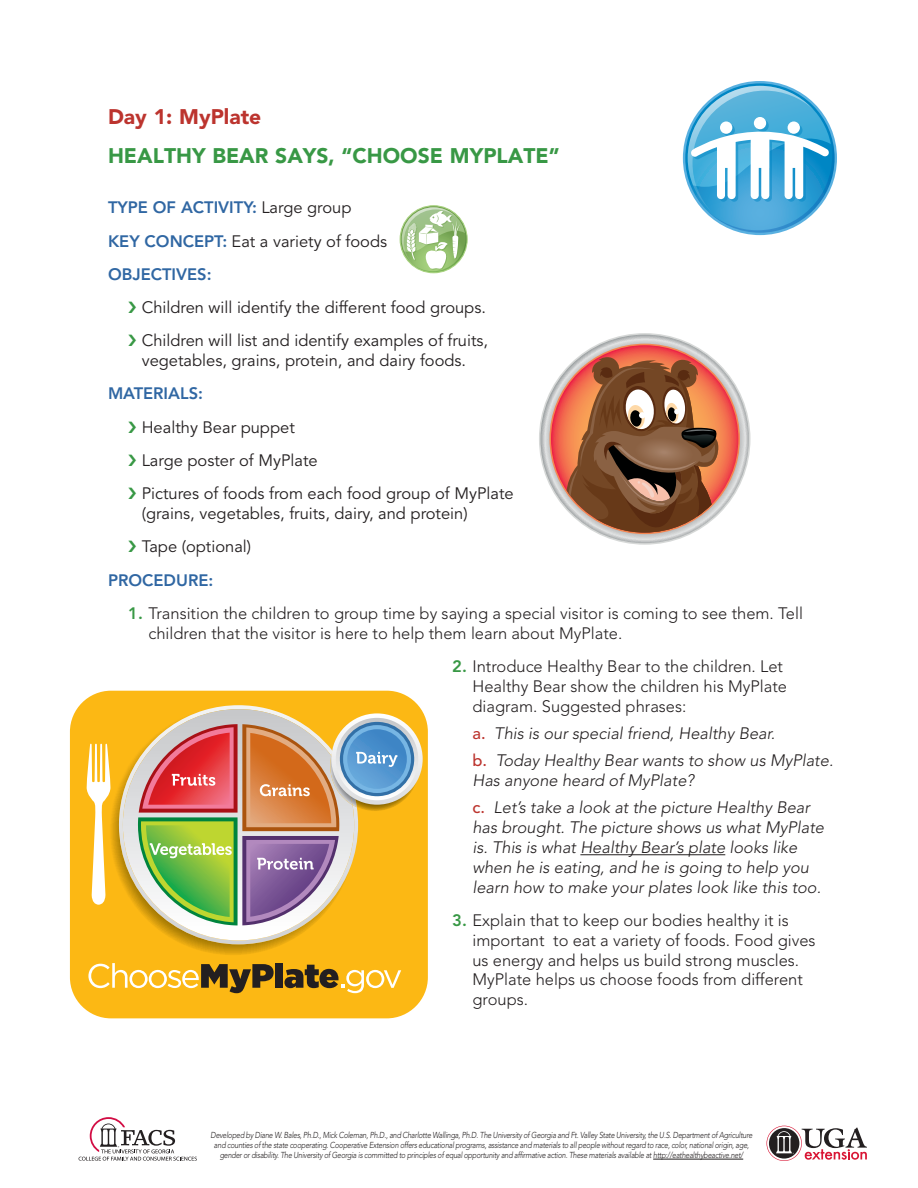
<style>
.page{position:relative;width:918px;height:1188px;background:#fff}
.page>*{position:absolute;margin:0;border:0;box-sizing:border-box;transform-origin:0 0}
.t1{font:900 21px "Avenir";color:#389845}
.t2{font:900 21px "Avenir";color:#bc342e}
.t3{font:300 16.5px/19.8px "Avenir";color:#231f20}
.t4{font:italic 300 16.5px/19.8px "Avenir";color:#231f20}
.t5{font:16.5px/33.3px "Avenir";color:#231f20}
.t6{font:800 16.5px/33.3px "Avenir";color:#3067a3}
.t7{font:italic 300 8.7px/10.4px "Avenir";letter-spacing:-.03em;color:#231f20;text-align:center;scale:.84 1}
.s1{font-weight:400;color:#231f20}
.s2{font-weight:800;color:#389845}
.s3{font-weight:500;font-style:normal;color:#bc342e}
</style>
<div class="page">
<hr style="left:653px;top:1159px;width:90px;height:1px;background:#231f20">
<svg style="left:767px;top:1126px;width:100px;height:35px"></svg>
<svg style="left:79px;top:1117px;width:118px;height:44px"></svg>
<hr style="left:580px;top:854px;width:145px;height:1px;background:#231f20">
<svg style="left:540px;top:335px;width:209px;height:208px"></svg>
<svg style="left:69px;top:690px;width:359px;height:329px;fill:#fcb814"></svg>
<svg style="left:110px;top:710px;width:240px;height:245px"></svg>
<svg style="left:87px;top:744px;width:24px;height:161px"></svg>
<svg style="left:119px;top:705px;width:239px;height:239px"></svg>
<svg style="left:123px;top:709px;width:231px;height:231px"></svg>
<svg style="left:331px;top:713px;width:92px;height:92px"></svg>
<svg style="left:88px;top:963px;width:186px;height:30px"></svg>
<div style="left:275px;top:963px;width:8px;height:25px;background:#231f20"></div>
<svg style="left:284px;top:965px;width:117px;height:28px"></svg>
<svg style="left:138px;top:721px;width:281px;height:204px"></svg>
<svg style="left:400px;top:205px;width:68px;height:68px"></svg>
<svg style="left:683px;top:81px;width:154px;height:154px"></svg>
<div style="left:754px;top:117px;width:12px;height:12px;background:#fff;border-radius:50%"></div>
<div style="left:720px;top:121px;width:12px;height:13px;background:#fff;border-radius:50%"></div>
<div style="left:788px;top:121px;width:12px;height:13px;background:#fff;border-radius:50%"></div>
<h1 class="t2" style="left:108px;top:104px;width:155px">Day 1: MyPlate</h1>
<h1 class="t1" style="left:108px;top:143px;width:453px">HEALTHY BEAR SAYS, “CHOOSE MYPLATE”</h1>
<h2 class="t6" style="left:108px;top:191px;width:281px">TYPE OF ACTIVITY: <span class="s1">Large group<br></span>KEY CONCEPT: <span class="s1">Eat a variety of foods<br></span>OBJECTIVES:</h2>
<h2 class="t5" style="left:142px;top:291px;width:348px">Children will identify the different food groups.<br>Children will list and identify examples of fruits,</h2>
<h2 class="t5" style="left:142px;top:344px;width:326px">vegetables, grains, protein, and dairy foods.</h2>
<h2 class="t6" style="left:108px;top:377px;width:97px">MATERIALS:</h2>
<h2 class="t5" style="left:142px;top:411px;width:373px">Healthy Bear puppet<br>Large poster of MyPlate<br>Pictures of foods from each food group of MyPlate</h2>
<h2 class="t5" style="left:142px;top:497px;width:327px">(grains, vegetables, fruits, dairy, and protein)<br>Tape (optional)</h2>
<h2 class="t6" style="left:108px;top:563px;width:107px">PROCEDURE:</h2>
<h2 class="t3" style="left:148px;top:603px;width:656px;text-indent:-20px"><span class="s2">1.</span> Transition the children to group time by saying a special visitor is coming to see them. Tell children that the visitor is here to help them learn about MyPlate.</h2>
<h2 class="t3" style="left:472px;top:657px;width:316px;text-indent:-20px"><span class="s2">2.</span> Introduce Healthy Bear to the children. Let<br>Healthy Bear show the children his MyPlate diagram. Suggested phrases:</h2>
<h2 class="t4" style="left:472px;top:720px;width:362px;line-height:27.3px"><span class="s3">a.</span> This is our special friend, Healthy Bear.<br><span class="s3">b.</span> Today Healthy Bear wants to show us MyPlate.</h2>
<h2 class="t4" style="left:472px;top:767px;width:339px;line-height:27.3px">Has anyone heard of MyPlate?<br><span class="s3">c.</span> Let’s take a look at the picture Healthy Bear</h2>
<h2 class="t4" style="left:472px;top:818px;width:353px">has brought. The picture shows us what MyPlate is. This is what Healthy Bear’s plate looks like when he is eating, and he is going to help you learn how to make your plates look like this too.</h2>
<h2 class="t3" style="left:472px;top:910px;width:345px;text-indent:-20px"><span class="s2">3.</span> Explain that to keep our bodies healthy it is important to eat a variety of foods. Food gives us energy and helps us build strong muscles.<br>MyPlate helps us choose foods from different groups.</h2>
<p class="t7" style="left:211px;top:1129px;width:647px">Developed by Diane W. Bales, Ph.D., Mick Coleman, Ph.D., and Charlotte Wallinga, Ph.D. The University of Georgia and Ft. Valley State University, the U.S. Department of Agriculture and counties of the state cooperating. Cooperative Extension offers educational programs, assistance and materials to all people without regard to race, color, national origin, age, gender or disability. The University of Georgia is committed to principles of equal opportunity and affirmative action. These materials available at http://eathealthybeactive.net/</p>
</div>
